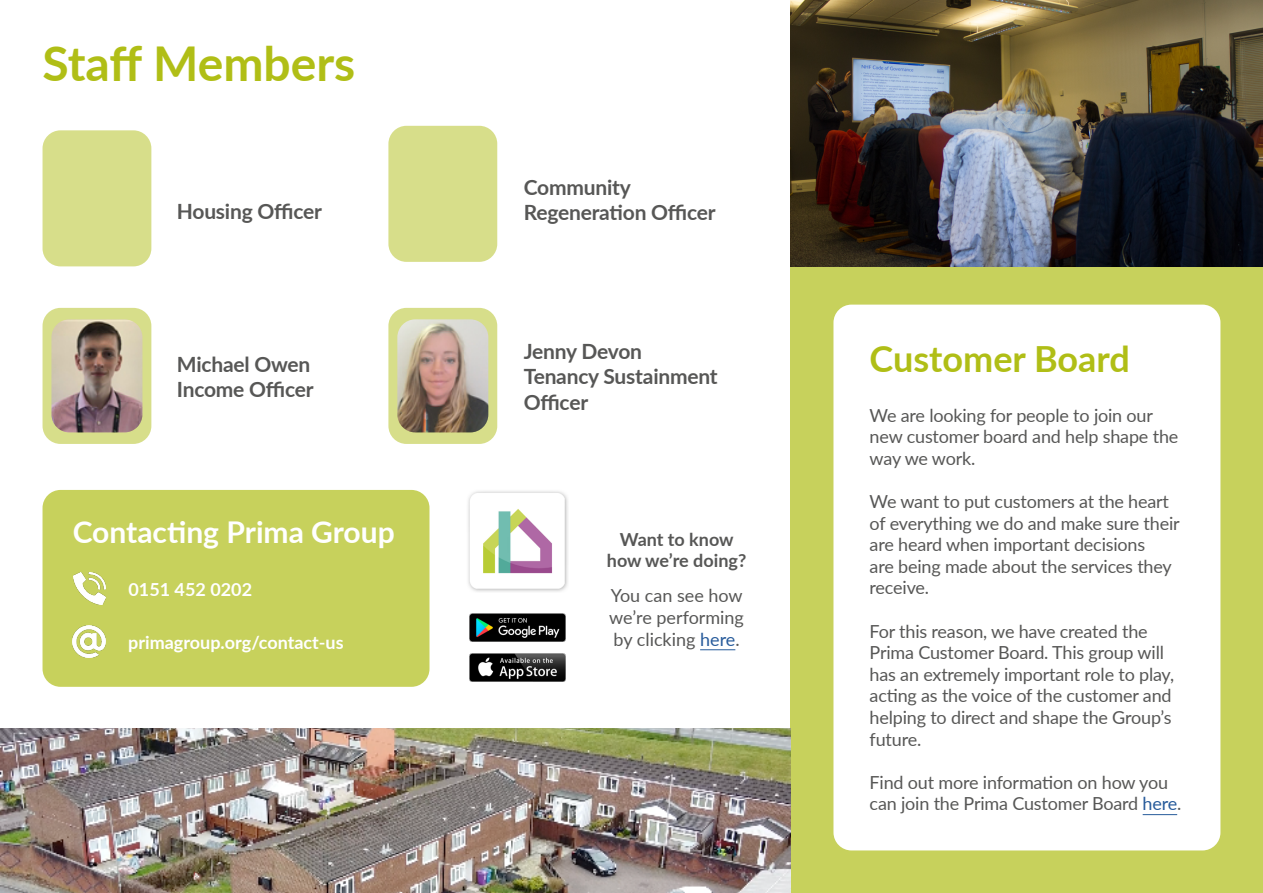
<style>
.page{position:relative;width:1263px;height:893px;background:#fff}
.page>*{position:absolute;margin:0;border:0;box-sizing:border-box;transform-origin:0 0}
.t1{font:700 48px "Lato";color:#b0be16}
.t2{font:700 36px "Lato";color:#b0be16}
.t3{font:700 30px "Lato";color:#fff}
.t4{font:700 21px/25.2px "Lato";letter-spacing:-.01em;color:#575756}
.t5{font:18px/21.6px "Lato";letter-spacing:-.01em;color:#575756}
.t6{font:700 18px "Lato";color:#fff}
.t7{font:700 18px/21.6px "Lato";color:#575756;text-align:center}
.s1{color:#275b9b}
</style>
<div class="page">
<div style="left:43px;top:130px;width:108px;height:136px;background:#d7de8a;border-radius:18px"></div>
<div style="left:43px;top:308px;width:108px;height:136px;background:#d7de8a;border-radius:18px"></div>
<img style="left:51px;top:319px;width:91px;height:113px">
<div style="left:388px;top:126px;width:109px;height:136px;background:#d7de8a;border-radius:18px"></div>
<div style="left:388px;top:308px;width:109px;height:136px;background:#d7de8a;border-radius:18px"></div>
<img style="left:397px;top:319px;width:91px;height:113px">
<div style="left:43px;top:490px;width:386px;height:197px;background:#c7d15c;border-radius:18px"></div>
<img style="left:73px;top:572px;width:33px;height:32px">
<img style="left:73px;top:625px;width:32px;height:33px">
<img style="left:468px;top:491px;width:100px;height:101px">
<img style="left:469px;top:614px;width:96px;height:28px">
<img style="left:469px;top:654px;width:96px;height:28px">
<div style="left:791px;top:266px;width:472px;height:627px;background:#c7d15c"></div>
<div style="left:833px;top:305px;width:387px;height:545px;background:#fff;border-radius:18px"></div>
<img style="left:0;top:728px;width:791px;height:165px">
<hr style="left:1143px;top:814px;width:34px;height:1px;background:#275b9b">
<img style="left:791px;top:0;width:472px;height:266px">
<hr style="left:700px;top:649px;width:35px;height:1px;background:#275b9b">
<h1 class="t1" style="left:43px;top:28px;width:314px">Staff Members</h1>
<p class="t4" style="left:177px;top:198px;width:147px">Housing Officer</p>
<p class="t4" style="left:177px;top:351px;width:138px">Michael Owen<br>Income Officer</p>
<h3 class="t3" style="left:73px;top:510px;width:323px">Contacting Prima Group</h3>
<p class="t6" style="left:129px;top:576px;width:125px">0151 452 0202</p>
<p class="t6" style="left:128px;top:629px;width:217px">primagroup.org/contact-us</p>
<p class="t4" style="left:524px;top:174px;width:193px">Community<br>Regeneration Officer</p>
<p class="t4" style="left:524px;top:338px;width:195px">Jenny Devon<br>Tenancy Sustainment<br>Officer</p>
<p class="t7" style="left:607px;top:527px;width:141px">Want to know how we’re doing?</p>
<p class="t5" style="left:609px;top:584px;width:136px;text-align:justify">You can see how we’re performing by clicking <span class="s1">here</span>.</p>
<h2 class="t2" style="left:870px;top:333px;width:262px">Customer Board</h2>
<p class="t5" style="left:870px;top:403px;width:310px">We are looking for people to join our new customer board and help shape the way we work.</p>
<p class="t5" style="left:870px;top:490px;width:312px">We want to put customers at the heart of everything we do and make sure their are heard when important decisions<br>are being made about the services they receive.</p>
<p class="t5" style="left:870px;top:619px;width:306px">For this reason, we have created the Prima Customer Board. This group will has an extremely important role to play, acting as the voice of the customer and helping to direct and shape the Group’s future.</p>
<p class="t5" style="left:870px;top:771px;width:313px">Find out more information on how you can join the Prima Customer Board <span class="s1">here</span>.</p>
</div>
